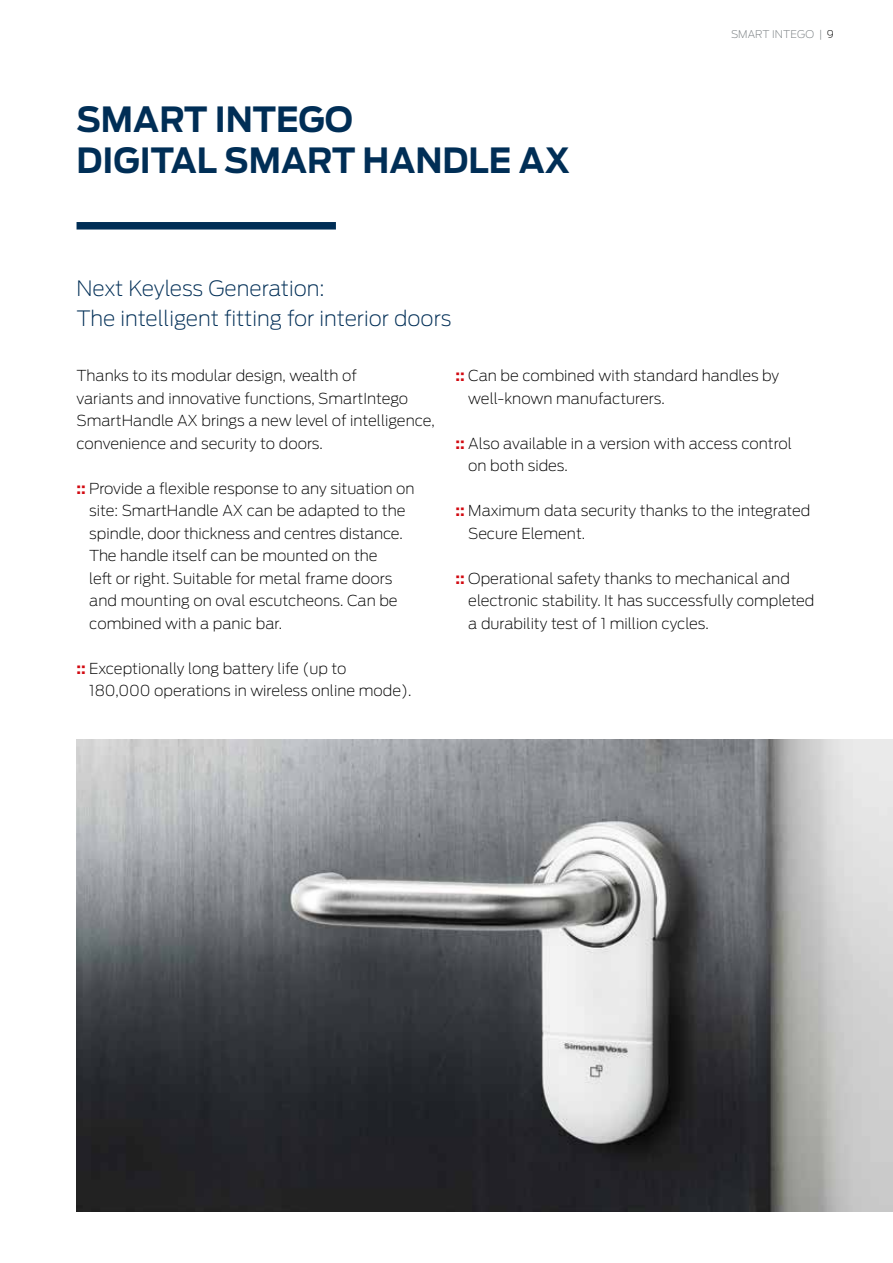
<style>
.page{position:relative;width:893px;height:1263px;background:#fff}
.page>*{position:absolute;margin:0;border:0;box-sizing:border-box;transform-origin:0 0}
.t1{font:700 34.5px/40.5px "Antenna";color:#002e56;scale:.96 1}
.t2{font:200 21px/29.2px "Antenna";color:#002e56}
.t3{font:200 15px/22.5px "Antenna";color:#000}
.t4{font:200 10.5px "Antenna";letter-spacing:.01em;color:#73797c}
.s1{color:#000}
.s2{font-weight:700;color:#d20a11}
</style>
<div class="page">
<img style="left:77px;top:740px;width:816px;height:472px">
<div style="left:77px;top:222px;width:259px;height:8px;background:#002e56"></div>
<h1 class="t1" style="left:77px;top:99px;width:516px">SMART INTEGO<br>DIGITAL SMART HANDLE AX</h1>
<h2 class="t2" style="left:77px;top:273px;width:376px">N ext Keyless Generation:<br>The intelligent fitting for interior doors</h2>
<p class="t4" style="left:731px;top:28px;width:16px">Smart</p>
<p class="t4" style="left:772px;top:28px;width:63px">Intego | <span class="s1">9</span></p>
<p class="t3" style="left:77px;top:364px;width:360px">Thanks to its modular design, wealth of<br>variants and innovative functions, SmartIntego SmartHandle AX brings a new level of intelligence, convenience and security to doors.</p>
<p class="t3" style="left:89px;top:477px;width:327px;text-indent:-13px"><span class="s2">::</span> Provide a flexible response to any situation on site: SmartHandle AX can be adapted to the spindle, door thickness and centres distance.<br>The handle itself can be mounted on the<br>left or right. Suitable for metal frame doors and mounting on oval escutcheons. Can be combined with a panic bar.</p>
<p class="t3" style="left:89px;top:657px;width:324px;text-indent:-13px"><span class="s2">::</span> Exceptionally long battery life (up to<br>180,000 operations in wireless online mode).</p>
<p class="t3" style="left:468px;top:364px;width:312px;text-indent:-13px"><span class="s2">::</span> Can be combined with standard handles by well-known manufacturers.</p>
<p class="t3" style="left:468px;top:432px;width:325px;text-indent:-13px"><span class="s2">::</span> Also available in a version with access control on both sides.</p>
<p class="t3" style="left:468px;top:499px;width:343px;text-indent:-13px"><span class="s2">::</span> Maximum data security thanks to the integrated<br>Secure Element.</p>
<p class="t3" style="left:468px;top:567px;width:348px;text-indent:-13px"><span class="s2">::</span> Operational safety thanks to mechanical and electronic stability. It has successfully completed a durability test of 1 million cycles.</p>
</div>
